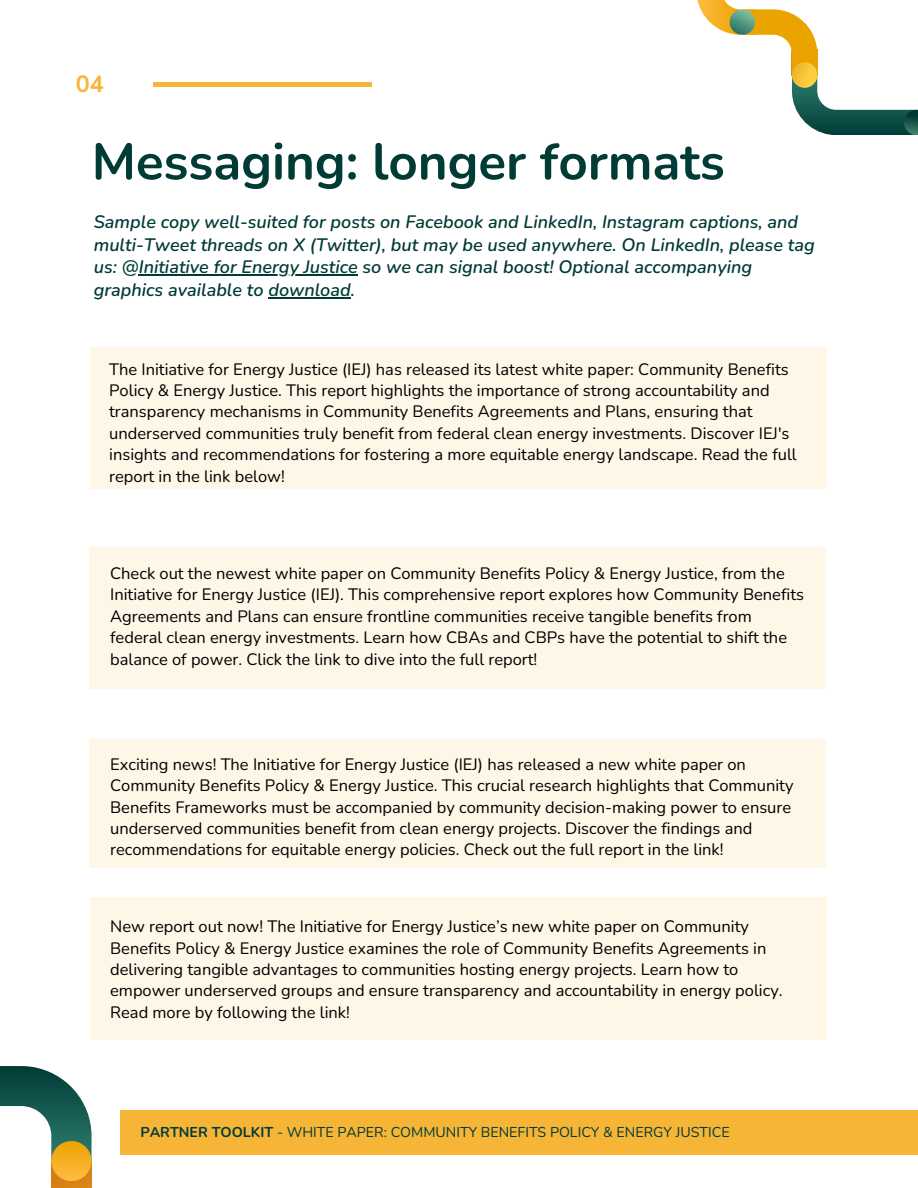
<style>
.page{position:relative;width:918px;height:1188px;background:#fff}
.page>*{position:absolute;margin:0;border:0;box-sizing:border-box;transform-origin:0 0}
.t1{font:700 51px "Nunito";color:#003b36}
.t2{font:700 23.4px "Nunito";color:#f7b538}
.t3{font:italic 600 18px/22.5px "Nunito";color:#003b36}
.t4{font:16.5px/21.3px "Nunito";color:#000}
.t5{font:14.25px "Nunito";color:#003b36}
.s1{font-weight:700}
</style>
<div class="page">
<div style="left:121px;top:1110px;width:797px;height:45px;background:#f7b538"></div>
<hr style="left:153px;top:83px;width:219px;height:4px;background:#f7b538">
<svg style="left:0;top:1066px;width:92px;height:91px"></svg>
<img style="left:51px;top:1165px;width:41px;height:23px">
<svg style="left:51px;top:1141px;width:41px;height:40px"></svg>
<svg style="left:792px;top:75px;width:124px;height:60px"></svg>
<img style="left:904px;top:110px;width:14px;height:25px">
<svg style="left:697px;top:0;width:120px;height:54px"></svg>
<div style="left:792px;top:52px;width:25px;height:23px;background:#eba300"></div>
<img style="left:792px;top:62px;width:25px;height:26px">
<img style="left:730px;top:9px;width:25px;height:26px">
<hr style="left:139px;top:275px;width:219px;height:1px;background:#003b36">
<hr style="left:268px;top:297px;width:83px;height:1px;background:#003b36">
<div style="left:90px;top:898px;width:736px;height:142px;background:#fef6e6"></div>
<div style="left:90px;top:739px;width:736px;height:129px;background:#fef6e6"></div>
<div style="left:90px;top:547px;width:736px;height:141px;background:#fef6e6"></div>
<div style="left:90px;top:347px;width:736px;height:142px;background:#fef6e6"></div>
<h2 class="t2" style="left:76px;top:68px;width:30px">04</h2>
<p class="t1" style="left:92px;top:128px;width:635px">Messaging: longer formats</p>
<p class="t3" style="left:94px;top:211px;width:722px">Sample copy well-suited for posts on Facebook and LinkedIn, Instagram captions, and multi-Tweet threads on X (Twitter), but may be used anywhere. On LinkedIn, please tag us: @Initiative for Energy Justice so we can signal boost! Optional accompanying</p>
<h1 class="t3" style="left:94px;top:279px;width:263px">graphics available to download.</h1>
<h3 class="t4" style="left:109px;top:359px;width:689px">The Initiative for Energy Justice (IEJ) has released its latest white paper: Community Benefits Policy &amp; Energy Justice. This report highlights the importance of strong accountability and transparency mechanisms in Community Benefits Agreements and Plans, ensuring that underserved communities truly benefit from federal clean energy investments. Discover IEJ's insights and recommendations for fostering a more equitable energy landscape. Read the full report in the link below!</h3>
<h3 class="t4" style="left:110px;top:563px;width:695px">Check out the newest white paper on Community Benefits Policy &amp; Energy Justice, from the Initiative for Energy Justice (IEJ). This comprehensive report explores how Community Benefits Agreements and Plans can ensure frontline communities receive tangible benefits from federal clean energy investments. Learn how CBAs and CBPs have the potential to shift the balance of power. Click the link to dive into the full report!</h3>
<h3 class="t4" style="left:110px;top:754px;width:685px">Exciting news! The Initiative for Energy Justice (IEJ) has released a new white paper on Community Benefits Policy &amp; Energy Justice. This crucial research highlights that Community Benefits Frameworks must be accompanied by community decision-making power to ensure underserved communities benefit from clean energy projects. Discover the findings and recommendations for equitable energy policies. Check out the full report in the link!</h3>
<h3 class="t4" style="left:110px;top:916px;width:674px">New report out now! The Initiative for Energy Justice’s new white paper on Community Benefits Policy &amp; Energy Justice examines the role of Community Benefits Agreements in delivering tangible advantages to communities hosting energy projects. Learn how to empower underserved groups and ensure transparency and accountability in energy policy.<br>Read more by following the link!</h3>
<p class="t5" style="left:140px;top:1123px;width:591px"><span class="s1">PARTNER TOOLKIT</span> - WHITE PAPER: COMMUNITY BENEFITS POLICY &amp; ENERGY JUSTICE</p>
</div>
